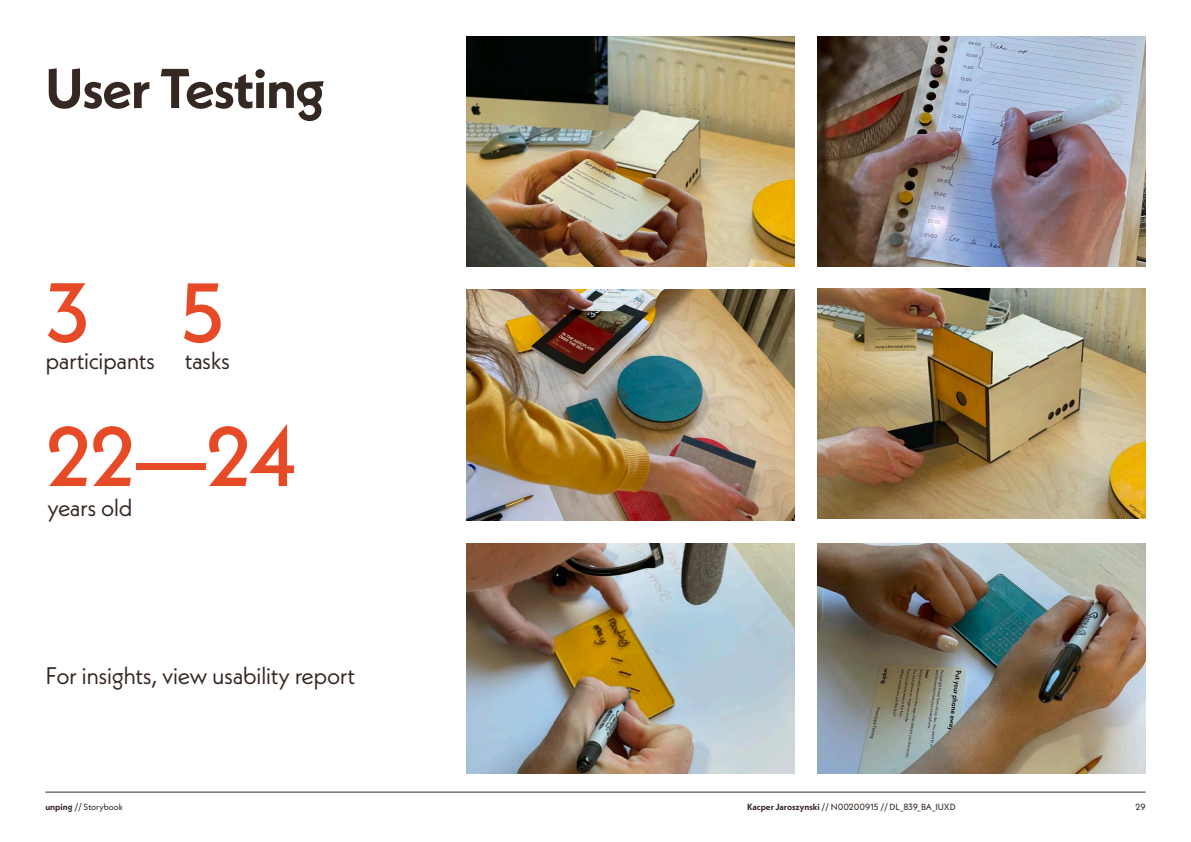
<style>
.page{position:relative;width:1191px;height:842px;background:#fff}
.page>*{position:absolute;margin:0;border:0;box-sizing:border-box;transform-origin:0 0}
.t1{font:500 84px "Neue Kabel";color:#e74a27}
.t2{font:700 56px "Neue Kabel";letter-spacing:-.03em;color:#352721}
.t3{font:24px "Neue Kabel";letter-spacing:-.02em;color:#352721}
.t4{font:9px "Neue Kabel";color:#352721}
.s1{font-weight:700}
</style>
<div class="page">
<hr style="left:45px;top:792px;width:1100px;height:1px;background:#352721">
<img style="left:817px;top:288px;width:328px;height:231px">
<img style="left:817px;top:36px;width:328px;height:231px">
<img style="left:466px;top:290px;width:328px;height:230px">
<img style="left:466px;top:36px;width:328px;height:231px">
<img style="left:466px;top:543px;width:328px;height:231px">
<img style="left:817px;top:543px;width:328px;height:231px">
<p class="t2" style="left:45px;top:53px;width:281px">User Testing</p>
<p class="t1" style="left:45px;top:259px;width:47px">3</p>
<p class="t3" style="left:45px;top:345px;width:111px">participants</p>
<p class="t1" style="left:180px;top:259px;width:47px">5</p>
<p class="t3" style="left:185px;top:345px;width:47px">tasks</p>
<p class="t1" style="left:45px;top:403px;width:254px">22—24</p>
<p class="t3" style="left:47px;top:492px;width:87px">years old</p>
<p class="t3" style="left:45px;top:660px;width:311px">For insights, view usability report</p>
<p class="t4" style="left:45px;top:801px;width:79px"><span class="s1">unping</span> // Storybook</p>
<p class="t4" style="left:747px;top:801px;width:210px"><span class="s1">Kacper Jaroszynski</span> // N00200915 // DL_839_BA_IUXD</p>
<p class="t4" style="left:1135px;top:801px;width:12px">29</p>
</div>
